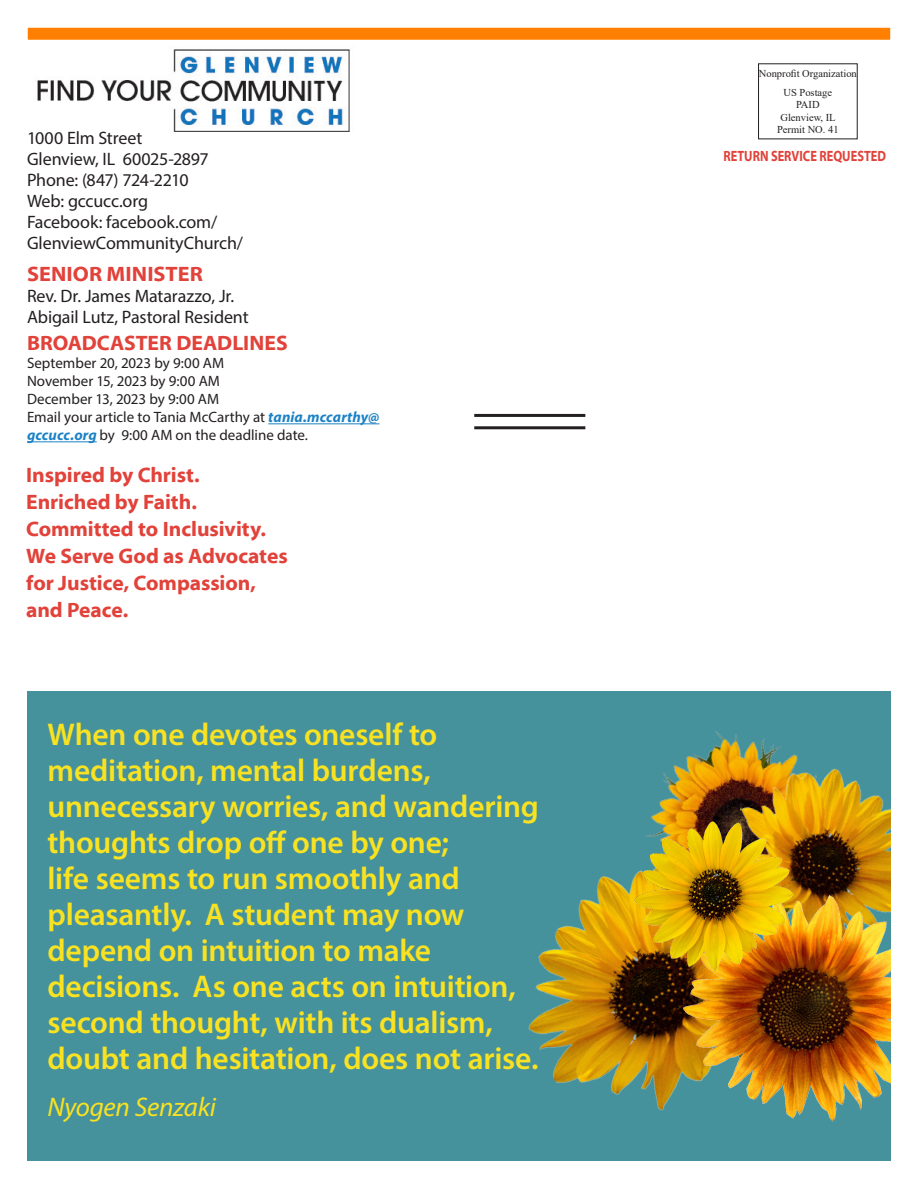
<style>
.page{position:relative;width:918px;height:1188px;background:#fff}
.page>*{position:absolute;margin:0;border:0;box-sizing:border-box;transform-origin:0 0}
.t1{font:600 31.5px/36px "Myriad Pro";letter-spacing:-.01em;color:#f9e221}
.t2{font:italic 27px "Myriad Pro";letter-spacing:-.01em;color:#f9e221}
.t3{font:700 21px "Myriad Web Pro";letter-spacing:-.005em;color:#e1423a}
.t4{font:18px "Myriad Pro";letter-spacing:-.01em;color:#231f20}
.t5{font:15px/18px "Myriad Pro";color:#231f20}
.t6{font:700 15px "Myriad Web Pro";color:#e1423a;scale:.8 1}
.t7{font:10.5px "Times New Roman";color:#231f20}
.s1{font-weight:700;font-style:italic;color:#1b82c5}
</style>
<div class="page">
<div style="left:26px;top:26px;width:866px;height:15px;background:#ff7f00;border:2px solid #fff"></div>
<div style="left:27px;top:691px;width:864px;height:445px;background:#46929c"></div>
<img style="left:651px;top:730px;width:130px;height:90px">
<img style="left:528px;top:820px;width:306px;height:302px">
<img style="left:712px;top:749px;width:179px;height:147px">
<img style="left:684px;top:896px;width:207px;height:225px">
<img style="left:634px;top:822px;width:160px;height:155px">
<img style="left:37px;top:49px;width:313px;height:83px">
<div style="left:758px;top:63px;width:100px;height:76px;border:1px solid #231f20"></div>
<hr style="left:474px;top:426px;width:111px;height:3px;background:#231f20">
<hr style="left:474px;top:414px;width:111px;height:3px;background:#231f20">
<hr style="left:268px;top:423px;width:111px;height:1px;background:#1b82c5">
<hr style="left:27px;top:441px;width:70px;height:1px;background:#1b82c5">
<div style="left:27px;top:1130px;width:864px;height:31px;background:#46929c"></div>
<p class="t4" style="left:27px;top:127px;width:117px">1000 Elm Street</p>
<p class="t4" style="left:27px;top:148px;width:183px">Glenview, IL 60025-2897</p>
<p class="t4" style="left:27px;top:169px;width:163px">Phone: (847) 724-2210</p>
<p class="t4" style="left:27px;top:190px;width:123px">Web: gccucc.org</p>
<p class="t4" style="left:27px;top:211px;width:192px">Facebook: facebook.com/</p>
<p class="t4" style="left:27px;top:232px;width:218px">GlenviewCommunityChurch/</p>
<p class="t3" style="left:27px;top:262px;width:177px">SENIOR MINISTER</p>
<p class="t4" style="left:27px;top:284px;width:209px">Rev. Dr. James Matarazzo, Jr.</p>
<p class="t4" style="left:27px;top:305px;width:223px">Abigail Lutz, Pastoral Resident</p>
<p class="t3" style="left:27px;top:332px;width:262px">BROADCASTER DEADLINES</p>
<p class="t5" style="left:27px;top:354px;width:199px">September 20, 2023 by 9:00 AM</p>
<p class="t5" style="left:27px;top:372px;width:194px">November 15, 2023 by 9:00 AM</p>
<p class="t5" style="left:27px;top:390px;width:354px">December 13, 2023 by 9:00 AM<br>Email your article to Tania McCarthy at <span class="s1">tania.mccarthy@ gccucc.org</span> by 9:00 AM on the deadline date.</p>
<p class="t3" style="left:26px;top:464px;width:175px">Inspired by Christ.</p>
<p class="t3" style="left:26px;top:491px;width:172px">Enriched by Faith.</p>
<p class="t3" style="left:26px;top:518px;width:241px">Committed to Inclusivity.</p>
<p class="t3" style="left:26px;top:545px;width:263px">We Serve God as Advocates</p>
<p class="t3" style="left:26px;top:572px;width:231px">for Justice, Compassion,</p>
<p class="t3" style="left:26px;top:599px;width:104px">and Peace.</p>
<p class="t1" style="left:48px;top:716px;width:493px">When one devotes oneself to meditation, mental burdens, unnecessary worries, and wandering thoughts drop off one by one;<br>life seems to run smoothly and pleasantly. A student may now depend on intuition to make decisions. As one acts on intuition, second thought, with its dualism, doubt and hesitation, does not arise.</p>
<p class="t2" style="left:48px;top:1090px;width:170px">Nyogen Senzaki</p>
<p class="t7" style="left:759px;top:66px;width:99px">Nonprofit Organization</p>
<p class="t7" style="left:784px;top:85px;width:50px">US Postage</p>
<p class="t7" style="left:796px;top:97px;width:25px">PAID</p>
<p class="t7" style="left:780px;top:110px;width:57px">Glenview, IL</p>
<p class="t7" style="left:777px;top:122px;width:63px">Permit NO. 41</p>
<p class="t6" style="left:724px;top:148px;width:205px">RETURN SERVICE REQUESTED</p>
</div>
